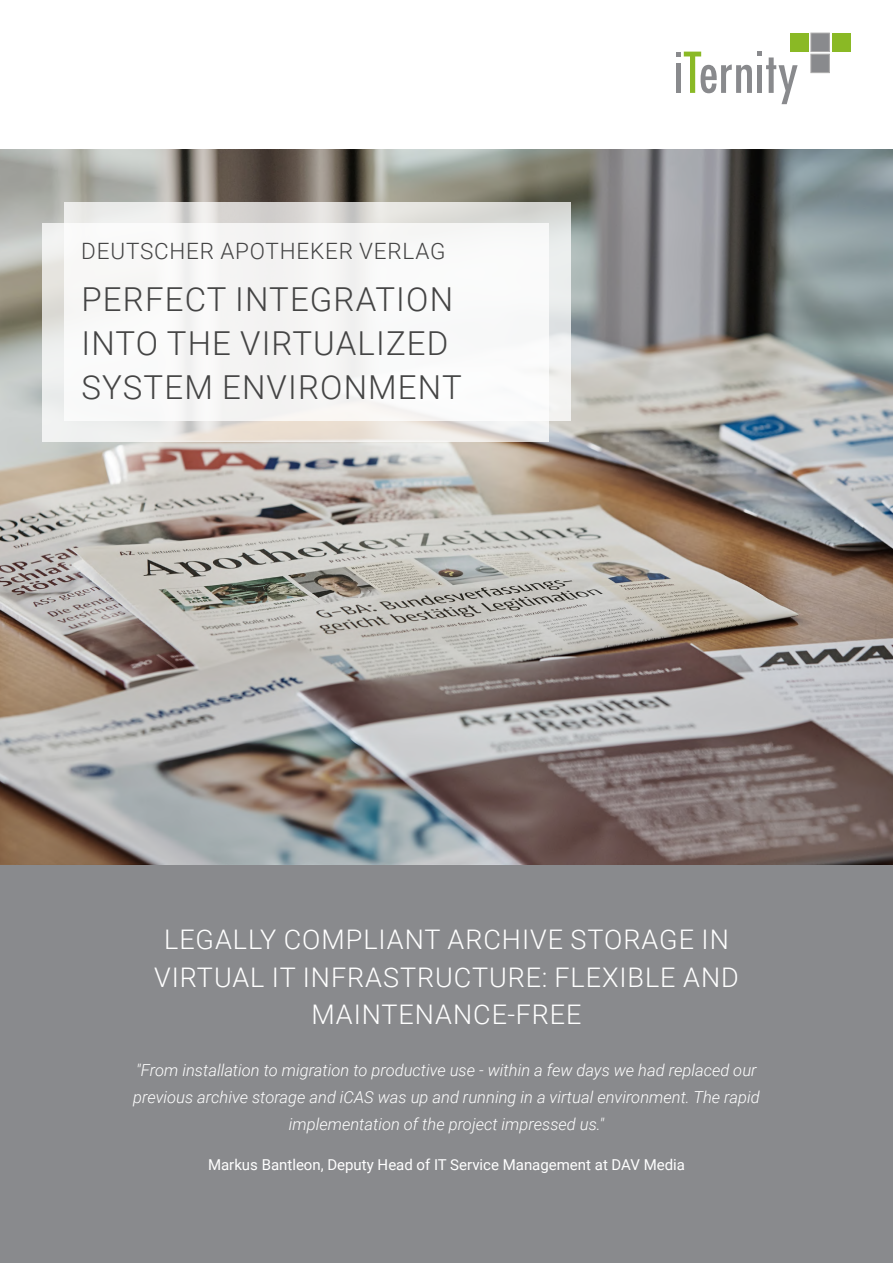
<style>
.page{position:relative;width:893px;height:1263px;background:#fff}
.page>*{position:absolute;margin:0;border:0;box-sizing:border-box;transform-origin:0 0}
.Sub_White{font:300 33px/43.5px "Roboto";letter-spacing:.035em;color:#444}
.Headline_1_weiß_cent{font:300 27px/37.5px "Roboto";letter-spacing:.035em;color:#fff;text-align:center}
.t1{font:300 22.5px "Roboto";letter-spacing:.035em;color:#444}
.Leadtext_weiß{font:italic 300 16.5px/27px "Roboto";color:#fff;text-align:center}
.Leadtext_weiß-2{font:15px "Roboto";color:#fff}
</style>
<div class="page">
<div style="left:0;top:864px;width:893px;height:399px;background:#898a8d"></div>
<img style="left:0;top:149px;width:893px;height:715px">
<svg style="left:676px;top:51px;width:122px;height:53px"></svg>
<div style="left:811px;top:33px;width:18px;height:19px;background:#898a8d"></div>
<div style="left:811px;top:33px;width:18px;height:19px;border:1px solid #acabab"></div>
<div style="left:790px;top:33px;width:18px;height:19px;background:#8ab925"></div>
<div style="left:832px;top:33px;width:18px;height:19px;background:#8ab925"></div>
<div style="left:811px;top:54px;width:18px;height:19px;background:#898a8d;border:1px solid #acabab"></div>
<svg style="left:43px;top:223px;width:506px;height:218px;fill:#edecea"></svg>
<svg style="left:65px;top:202px;width:506px;height:218px"></svg>
<p class="t1" style="left:81px;top:236px;width:366px">DEUTSCHER APOTHEKER VERLAG</p>
<p class="Sub_White" style="left:81px;top:277px;width:382px">PERFECT INTEGRATION<br>INTO THE VIRTUALIZED<br>SYSTEM ENVIRONMENT</p>
<p class="Headline_1_weiß_cent" style="left:154px;top:920px;width:586px">LEGALLY COMPLIANT ARCHIVE STORAGE IN<br>VIRTUAL IT INFRASTRUCTURE: FLEXIBLE AND<br>MAINTENANCE-FREE</p>
<p class="Leadtext_weiß" style="left:133px;top:1056px;width:628px">"From installation to migration to productive use - within a few days we had replaced our previous archive storage and iCAS was up and running in a virtual environment. The rapid implementation of the project impressed us."</p>
<p class="Leadtext_weiß-2" style="left:208px;top:1154px;width:478px">Markus Bantleon, Deputy Head of IT Service Management at DAV Media</p>
</div>
